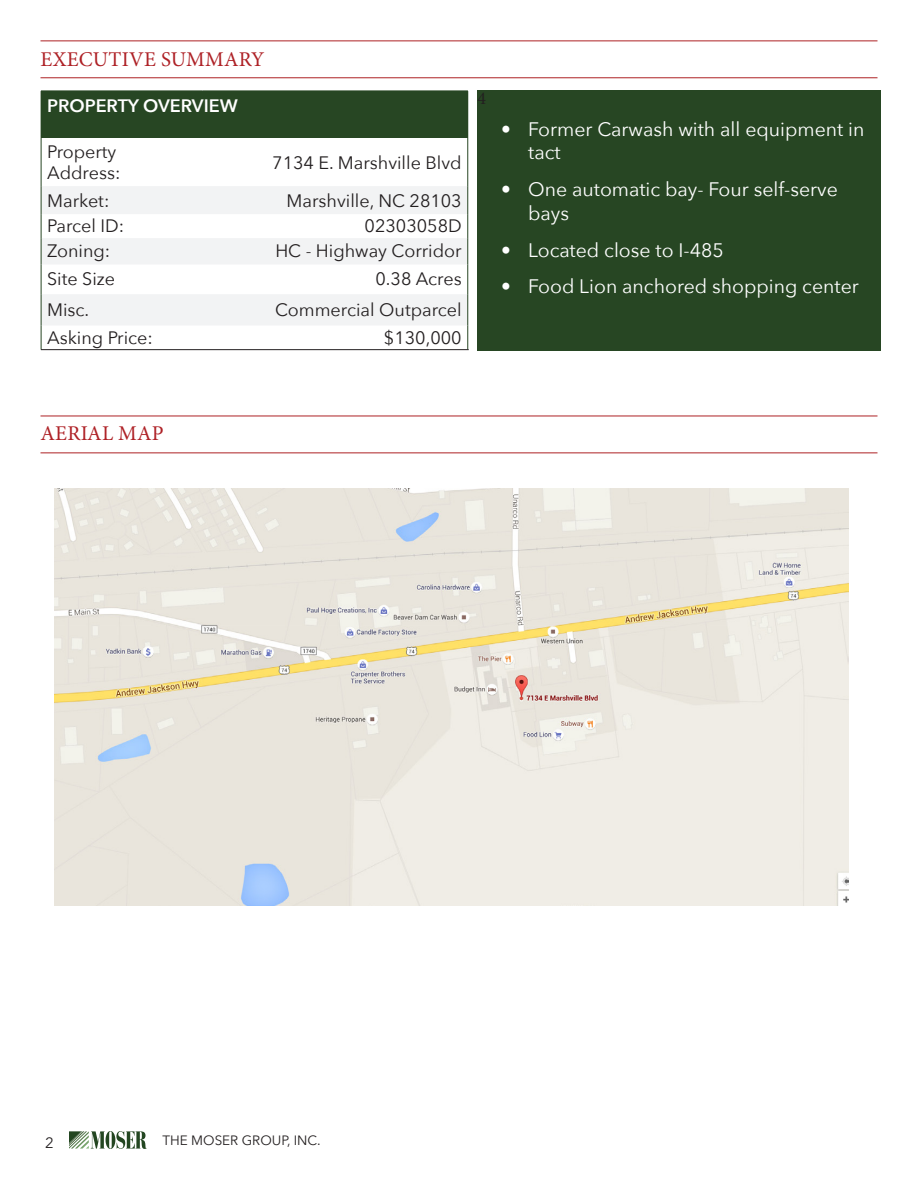
<style>
.page{position:relative;width:918px;height:1188px;background:#fff}
.page>*{position:absolute;margin:0;border:0;box-sizing:border-box;transform-origin:0 0}
.t1{font:21px "Minion Pro";letter-spacing:.01em;color:#ae2126}
.t2{font:19.5px/23.4px "Avenir Next";color:#fff}
.t3{font:18px "Avenir Next";color:#231f20}
.t4{font:600 18px "Avenir Next";color:#fff}
.t5{font:18px "Minion Pro";color:#231f20}
.t6{font:15px "Avenir Next";color:#231f20}
.t7{font:13.5px "Avenir Next";color:#231f20}
</style>
<div class="page">
<hr style="left:40px;top:40px;width:838px;height:1px;background:#ad2124">
<svg style="left:69px;top:1131px;width:78px;height:18px"></svg>
<hr style="left:40px;top:77px;width:838px;height:1px;background:#ad2124">
<img style="left:54px;top:488px;width:795px;height:417px">
<div style="left:41px;top:91px;width:427px;height:46px;background:#274623"></div>
<svg style="left:42px;top:186px;width:426px;height:140px;fill:#f2f3f4"></svg>
<hr style="left:468px;top:91px;width:1px;height:46px;background:#274623">
<hr style="left:41px;top:137px;width:1px;height:49px;background:#274623">
<hr style="left:468px;top:137px;width:1px;height:49px;background:#274623">
<svg style="left:41px;top:186px;width:1px;height:108px"></svg>
<svg style="left:468px;top:186px;width:1px;height:108px"></svg>
<hr style="left:41px;top:294px;width:1px;height:32px;background:#274623">
<hr style="left:468px;top:294px;width:1px;height:32px;background:#274623">
<svg style="left:41px;top:326px;width:1px;height:23px"></svg>
<svg style="left:468px;top:326px;width:1px;height:23px"></svg>
<hr style="left:41px;top:349px;width:428px;height:1px;background:#231f20">
<hr style="left:40px;top:416px;width:838px;height:1px;background:#ad2124">
<hr style="left:40px;top:452px;width:838px;height:1px;background:#ad2124">
<div style="left:477px;top:91px;width:404px;height:260px;background:#274623"></div>
<p class="t1" style="left:41px;top:45px;width:225px">EXECUTIVE SUMMARY</p>
<p class="t4" style="left:47px;top:90px;width:192px">PROPERTY OVERVIEW</p>
<p class="t3" style="left:47px;top:137px;width:71px">Property</p>
<p class="t3" style="left:47px;top:158px;width:75px">Address:</p>
<p class="t3" style="left:272px;top:147px;width:191px">7134 E. Marshville Blvd</p>
<p class="t3" style="left:47px;top:186px;width:64px">Market:</p>
<p class="t3" style="left:287px;top:186px;width:177px">Marshville, NC 28103</p>
<p class="t3" style="left:47px;top:211px;width:79px">Parcel ID:</p>
<p class="t3" style="left:365px;top:211px;width:99px">02303058D</p>
<p class="t3" style="left:47px;top:236px;width:65px">Zoning:</p>
<p class="t3" style="left:275px;top:236px;width:188px">HC - Highway Corridor</p>
<p class="t3" style="left:47px;top:264px;width:70px">Site Size</p>
<p class="t3" style="left:376px;top:264px;width:88px">0.38 Acres</p>
<p class="t3" style="left:47px;top:294px;width:44px">Misc.</p>
<p class="t3" style="left:275px;top:294px;width:188px">Commercial Outparcel</p>
<p class="t3" style="left:47px;top:322px;width:107px">Asking Price:</p>
<p class="t3" style="left:384px;top:322px;width:79px">$130,000</p>
<p class="t5" style="left:477px;top:86px;width:10px">4</p>
<p class="t2" style="left:528px;top:117px;width:338px;text-indent:-27px">• Former Carwash with all equipment in tact</p>
<p class="t2" style="left:528px;top:177px;width:311px;text-indent:-27px">• One automatic bay- Four self-serve bays</p>
<p class="t2" style="left:501px;top:237px;width:224px">• Located close to I-485</p>
<p class="t2" style="left:501px;top:274px;width:359px">• Food Lion anchored shopping center</p>
<p class="t1" style="left:41px;top:420px;width:125px">AERIAL MAP</p>
<p class="t6" style="left:45px;top:1130px;width:10px">2</p>
<p class="t7" style="left:162px;top:1128px;width:160px">THE MOSER GROUP, INC.</p>
</div>
